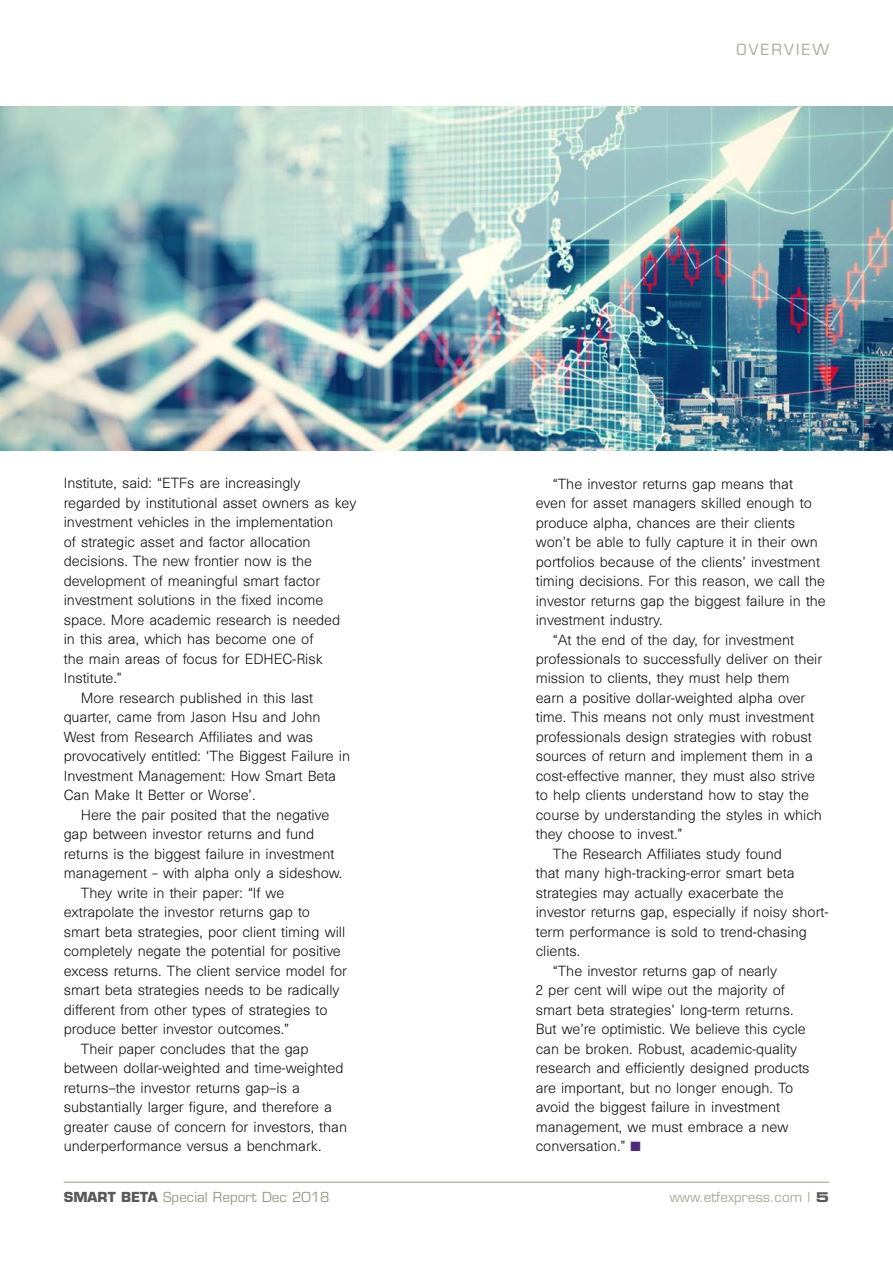
<style>
.page{position:relative;width:893px;height:1263px;background:#fff}
.page>*{position:absolute;margin:0;border:0;box-sizing:border-box;transform-origin:0 0}
.t1{font:15px "Eurostile";letter-spacing:.15em;color:#a9ab98}
.t2{font:300 13.5px "Unica SB";color:#000}
.t3{font:13.5px "Eurostile";color:#989b85}
.t4{font:13.5px "Eurostile";color:#a9ab98}
.s1{color:#4f2683}
.s2{font-weight:700;color:#58595b}
.s3{font-family:"Eurostile Bold Extended Two";color:#58595b}
</style>
<div class="page">
<hr style="left:64px;top:1182px;width:765px;height:1px;background:#989b85">
<img style="left:0;top:106px;width:893px;height:345px">
<p class="t2" style="left:64px;top:475px;width:238px">Institute, said: “ETFs are increasingly</p>
<p class="t2" style="left:64px;top:495px;width:294px">regarded by institutional asset owners as key</p>
<p class="t2" style="left:64px;top:514px;width:271px">investment vehicles in the implementation</p>
<p class="t2" style="left:64px;top:534px;width:248px">of strategic asset and factor allocation</p>
<p class="t2" style="left:64px;top:553px;width:250px">decisions. The new frontier now is the</p>
<p class="t2" style="left:64px;top:573px;width:258px">development of meaningful smart factor</p>
<p class="t2" style="left:64px;top:592px;width:261px">investment solutions in the fixed income</p>
<p class="t2" style="left:64px;top:612px;width:278px">space. More academic research is needed</p>
<p class="t2" style="left:64px;top:631px;width:251px">in this area, which has become one of</p>
<p class="t2" style="left:64px;top:651px;width:261px">the main areas of focus for EDHEC-Risk</p>
<p class="t2" style="left:64px;top:670px;width:60px">Institute.”</p>
<p class="t2" style="left:81px;top:690px;width:234px">More research published in this last</p>
<p class="t2" style="left:64px;top:709px;width:258px">quarter, came from Jason Hsu and John</p>
<p class="t2" style="left:64px;top:729px;width:251px">West from Research Affiliates and was</p>
<p class="t2" style="left:64px;top:748px;width:288px">provocatively entitled: ‘The Biggest Failure in</p>
<p class="t2" style="left:64px;top:768px;width:274px">Investment Management: How Smart Beta</p>
<p class="t2" style="left:64px;top:787px;width:193px">Can Make It Better or Worse’.</p>
<p class="t2" style="left:81px;top:807px;width:250px">Here the pair posited that the negative</p>
<p class="t2" style="left:64px;top:826px;width:252px">gap between investor returns and fund</p>
<p class="t2" style="left:64px;top:846px;width:272px">returns is the biggest failure in investment</p>
<p class="t2" style="left:64px;top:865px;width:280px">management – with alpha only a sideshow.</p>
<p class="t2" style="left:81px;top:885px;width:205px">They write in their paper: “If we</p>
<p class="t2" style="left:64px;top:904px;width:248px">extrapolate the investor returns gap to</p>
<p class="t2" style="left:64px;top:924px;width:283px">smart beta strategies, poor client timing will</p>
<p class="t2" style="left:64px;top:943px;width:279px">completely negate the potential for positive</p>
<p class="t2" style="left:64px;top:963px;width:285px">excess returns. The client service model for</p>
<p class="t2" style="left:64px;top:982px;width:277px">smart beta strategies needs to be radically</p>
<p class="t2" style="left:64px;top:1002px;width:265px">different from other types of strategies to</p>
<p class="t2" style="left:64px;top:1021px;width:227px">produce better investor outcomes.”</p>
<p class="t2" style="left:81px;top:1041px;width:229px">Their paper concludes that the gap</p>
<p class="t2" style="left:64px;top:1060px;width:281px">between dollar-weighted and time-weighted</p>
<p class="t2" style="left:64px;top:1080px;width:238px">returns—the investor returns gap—is a</p>
<p class="t2" style="left:64px;top:1099px;width:270px">substantially larger figure, and therefore a</p>
<p class="t2" style="left:64px;top:1119px;width:285px">greater cause of concern for investors, than</p>
<p class="t2" style="left:64px;top:1138px;width:259px">underperformance versus a benchmark.</p>
<p class="t1" style="left:736px;top:40px;width:94px">OVERVIEW</p>
<p class="t2" style="left:553px;top:475px;width:242px">“The investor returns gap means that</p>
<p class="t2" style="left:536px;top:495px;width:278px">even for asset managers skilled enough to</p>
<p class="t2" style="left:536px;top:514px;width:261px">produce alpha, chances are their clients</p>
<p class="t2" style="left:536px;top:534px;width:284px">won’t be able to fully capture it in their own</p>
<p class="t2" style="left:536px;top:553px;width:286px">portfolios because of the clients’ investment</p>
<p class="t2" style="left:536px;top:573px;width:291px">timing decisions. For this reason, we call the</p>
<p class="t2" style="left:536px;top:592px;width:291px">investor returns gap the biggest failure in the</p>
<p class="t2" style="left:536px;top:612px;width:128px">investment industry.</p>
<p class="t2" style="left:553px;top:631px;width:243px">“At the end of the day, for investment</p>
<p class="t2" style="left:536px;top:651px;width:288px">professionals to successfully deliver on their</p>
<p class="t2" style="left:536px;top:670px;width:255px">mission to clients, they must help them</p>
<p class="t2" style="left:536px;top:690px;width:271px">earn a positive dollar-weighted alpha over</p>
<p class="t2" style="left:536px;top:709px;width:280px">time. This means not only must investment</p>
<p class="t2" style="left:536px;top:729px;width:278px">professionals design strategies with robust</p>
<p class="t2" style="left:536px;top:748px;width:279px">sources of return and implement them in a</p>
<p class="t2" style="left:536px;top:768px;width:281px">cost-effective manner, they must also strive</p>
<p class="t2" style="left:536px;top:787px;width:275px">to help clients understand how to stay the</p>
<p class="t2" style="left:536px;top:807px;width:288px">course by understanding the styles in which</p>
<p class="t2" style="left:536px;top:826px;width:148px">they choose to invest.”</p>
<p class="t2" style="left:553px;top:846px;width:231px">The Research Affiliates study found</p>
<p class="t2" style="left:536px;top:865px;width:260px">that many high-tracking-error smart beta</p>
<p class="t2" style="left:536px;top:885px;width:249px">strategies may actually exacerbate the</p>
<p class="t2" style="left:536px;top:904px;width:294px">investor returns gap, especially if noisy short-</p>
<p class="t2" style="left:536px;top:924px;width:273px">term performance is sold to trend-chasing</p>
<p class="t2" style="left:536px;top:943px;width:46px">clients.</p>
<p class="t2" style="left:553px;top:963px;width:226px">“The investor returns gap of nearly</p>
<p class="t2" style="left:536px;top:982px;width:251px">2 per cent will wipe out the majority of</p>
<p class="t2" style="left:536px;top:1002px;width:259px">smart beta strategies’ long-term returns.</p>
<p class="t2" style="left:536px;top:1021px;width:271px">But we’re optimistic. We believe this cycle</p>
<p class="t2" style="left:536px;top:1041px;width:263px">can be broken. Robust, academic-quality</p>
<p class="t2" style="left:536px;top:1060px;width:275px">research and efficiently designed products</p>
<p class="t2" style="left:536px;top:1080px;width:259px">are important, but no longer enough. To</p>
<p class="t2" style="left:536px;top:1099px;width:246px">avoid the biggest failure in investment</p>
<p class="t2" style="left:536px;top:1119px;width:254px">management, we must embrace a new</p>
<p class="t2" style="left:536px;top:1138px;width:107px">conversation.” <span class="s1">■</span></p>
<p class="t3" style="left:64px;top:1188px;width:267px"><span class="s2">SMART BETA</span> Special Report Dec 2018</p>
<p class="t4" style="left:670px;top:1188px;width:161px">www.etfexpress.com | <span class="s3">5</span></p>
</div>
